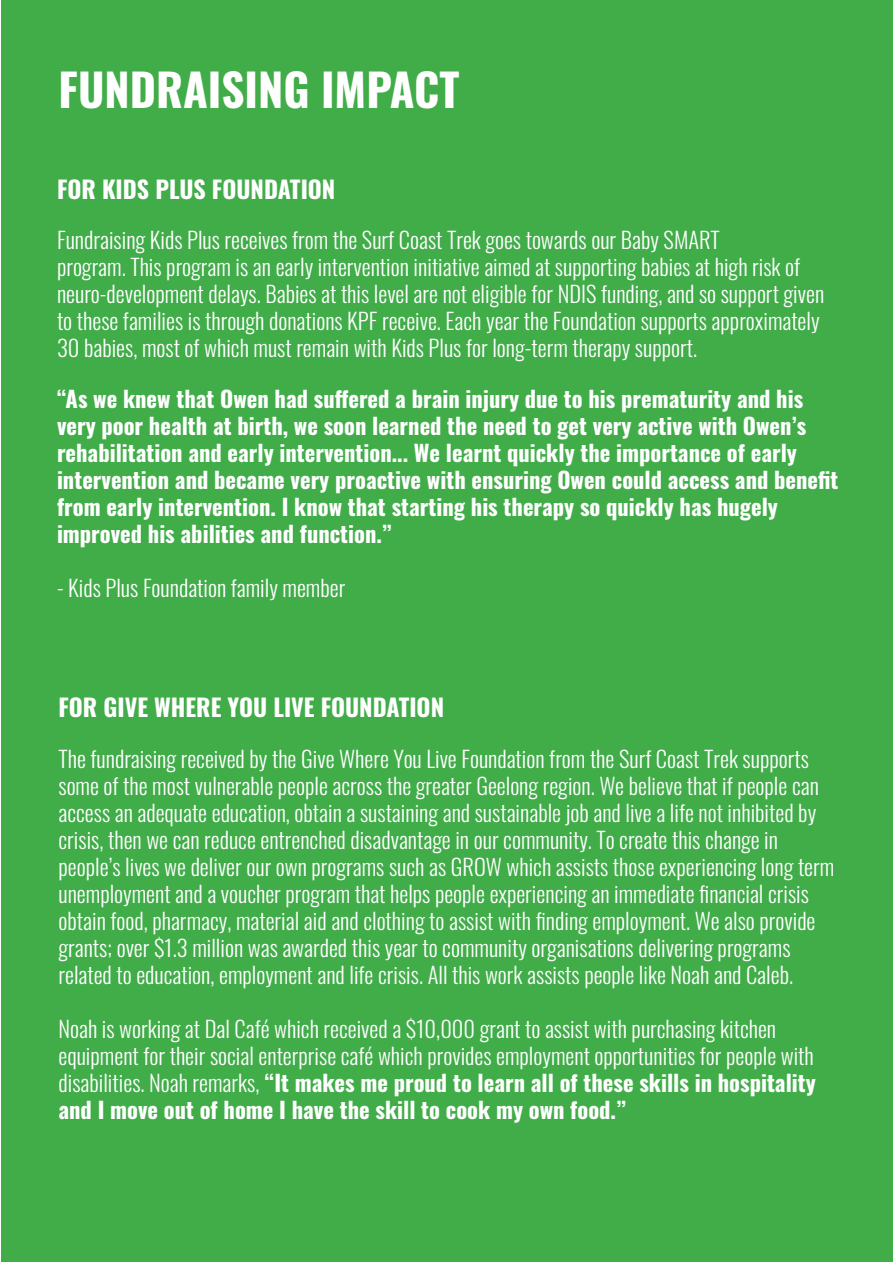
<style>
.page{position:relative;width:893px;height:1263px;background:#fff}
.page>*{position:absolute;margin:0;border:0;box-sizing:border-box;transform-origin:0 0}
.t1{font:700 45px "Oswald";color:#fff}
.t2{font:700 24px "Oswald";color:#fff}
.t3{font:300 22.5px/27px "Oswald";color:#fff}
.t4{font:700 22.5px/27px "Oswald";color:#fff}
.s1{font-weight:700}
</style>
<div class="page">
<div style="left:2px;top:0;width:891px;height:1261px;background:#41ad49"></div>
<h1 class="t1" style="left:58px;top:66px;width:402px">FUNDRAISING IMPACT</h1>
<p class="t2" style="left:57px;top:177px;width:280px">FOR KIDS PLUS FOUNDATION</p>
<p class="t3" style="left:57px;top:224px;width:769px">Fundraising Kids Plus receives from the Surf Coast Trek goes towards our Baby SMART<br>program. This program is an early intervention initiative aimed at supporting babies at high risk of neuro-development delays. Babies at this level are not eligible for NDIS funding, and so support given to these families is through donations KPF receive. Each year the Foundation supports approximately 30 babies, most of which must remain with Kids Plus for long-term therapy support.</p>
<p class="t4" style="left:57px;top:387px;width:783px">“As we knew that Owen had suffered a brain injury due to his prematurity and his very poor health at birth, we soon learned the need to get very active with Owen’s rehabilitation and early intervention... We learnt quickly the importance of early intervention and became very proactive with ensuring Owen could access and benefit from early intervention. I know that starting his therapy so quickly has hugely improved his abilities and function.”</p>
<p class="t3" style="left:57px;top:572px;width:290px">- Kids Plus Foundation family member</p>
<p class="t2" style="left:58px;top:695px;width:387px">FOR GIVE WHERE YOU LIVE FOUNDATION</p>
<p class="t3" style="left:58px;top:743px;width:777px">The fundraising received by the Give Where You Live Foundation from the Surf Coast Trek supports some of the most vulnerable people across the greater Geelong region. We believe that if people can access an adequate education, obtain a sustaining and sustainable job and live a life not inhibited by crisis, then we can reduce entrenched disadvantage in our community. To create this change in people’s lives we deliver our own programs such as GROW which assists those experiencing long term unemployment and a voucher program that helps people experiencing an immediate financial crisis obtain food, pharmacy, material aid and clothing to assist with finding employment. We also provide grants; over $1.3 million was awarded this year to community organisations delivering programs related to education, employment and life crisis. All this work assists people like Noah and Caleb.</p>
<p class="t3" style="left:58px;top:1013px;width:759px">Noah is working at Dal Café which received a $10,000 grant to assist with purchasing kitchen equipment for their social enterprise café which provides employment opportunities for people with disabilities. Noah remarks, <span class="s1">“It makes me proud to learn all of these skills in hospitality and I move out of home I have the skill to cook my own food.”</span></p>
</div>
